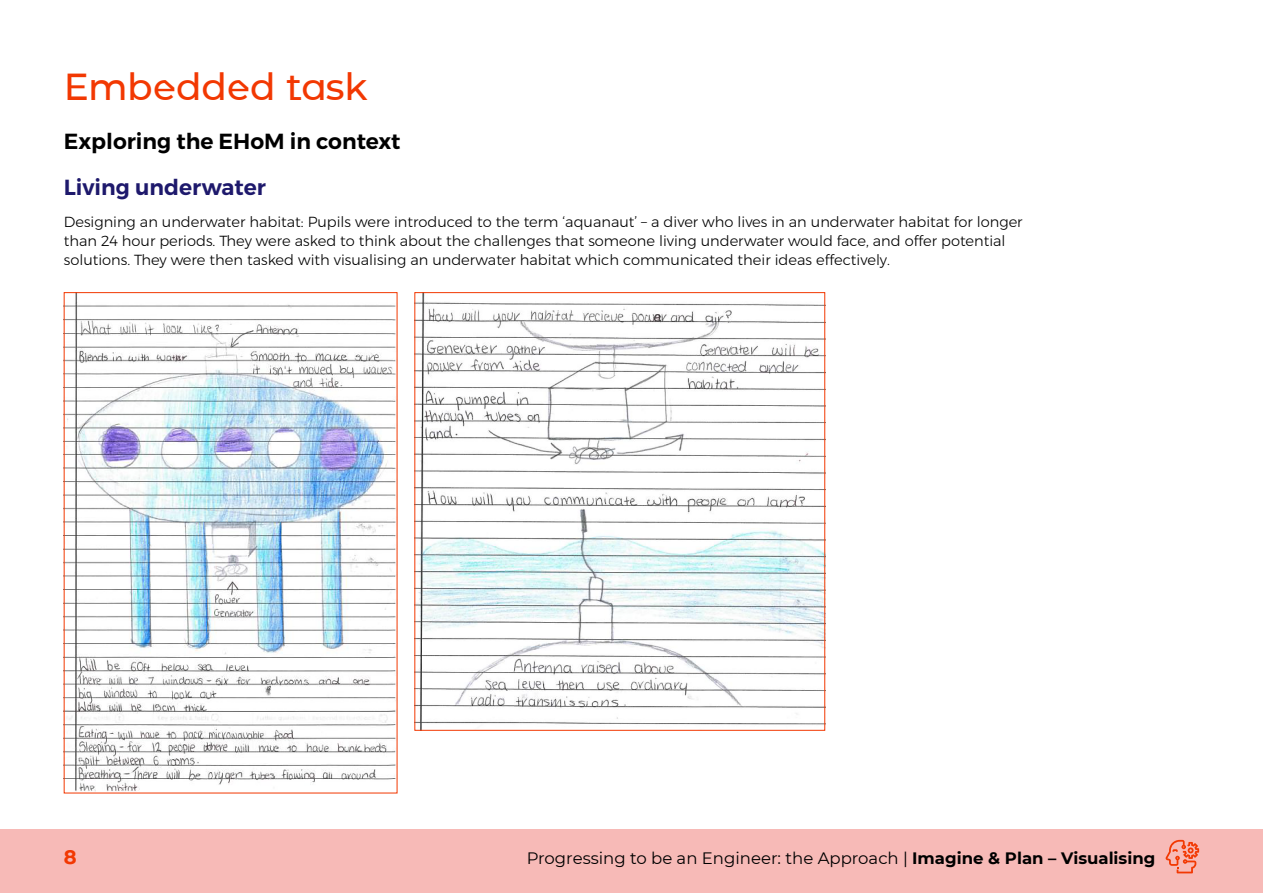
<style>
.page{position:relative;width:1263px;height:893px;background:#fff}
.page>*{position:absolute;margin:0;border:0;box-sizing:border-box;transform-origin:0 0}
.t1{font:37.5px "Montserrat Engineered Alt";color:#f23802}
.t2{font:600 21.9px "Montserrat";color:#000}
.t3{font:600 21.9px "Montserrat";color:#1e196c}
.t4{font:700 19.5px "Montserrat";color:#f23802}
.t5{font:16.5px "Montserrat";color:#000}
.t6{font:300 14.7px/18.8px "Montserrat";color:#000}
.s1{font-weight:700}
</style>
<div class="page">
<div style="left:0;top:829px;width:1263px;height:64px;background:#f7bab7"></div>
<img style="left:66px;top:294px;width:329px;height:497px">
<img style="left:416px;top:294px;width:407px;height:435px">
<svg style="left:1165px;top:840px;width:34px;height:33px"></svg>
<h1 class="t1" style="left:64px;top:64px;width:305px">Embedded task</h1>
<h2 class="t2" style="left:64px;top:124px;width:338px">Exploring the EHoM in context</h2>
<h2 class="t3" style="left:64px;top:170px;width:204px">Living underwater</h2>
<p class="t6" style="left:64px;top:212px;width:960px">Designing an underwater habitat: Pupils were introduced to the term ‘aquanaut’ – a diver who lives in an underwater habitat for longer than 24 hour periods. They were asked to think about the challenges that someone living underwater would face, and offer potential solutions. They were then tasked with visualising an underwater habitat which communicated their ideas effectively.</p>
<h3 class="t4" style="left:64px;top:842px;width:14px">8</h3>
<p class="t5" style="left:527px;top:846px;width:630px">Progressing to be an Engineer: the Approach | <span class="s1">Imagine &amp; Plan – Visualising</span></p>
</div>
